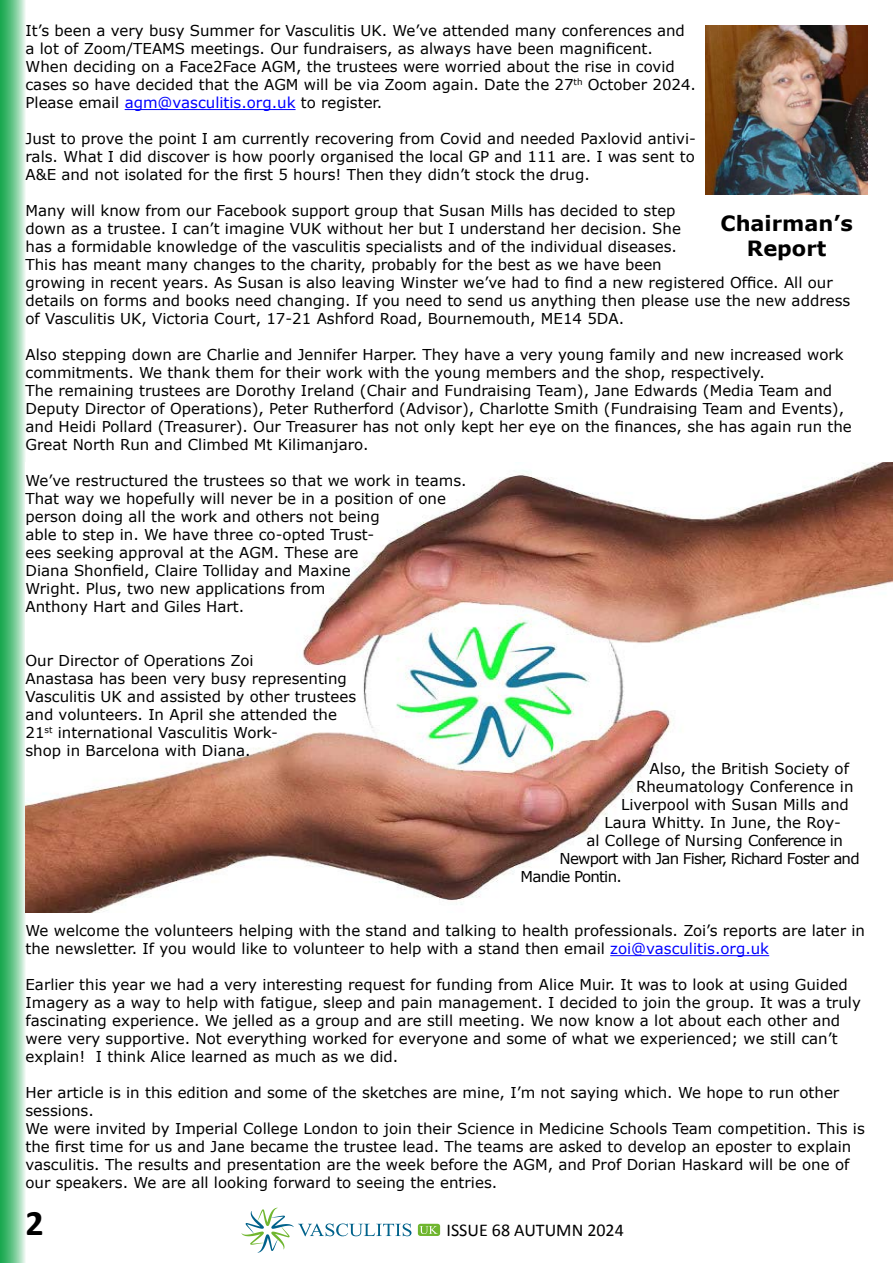
<style>
.page{position:relative;width:893px;height:1263px;background:#fff}
.page>*{position:absolute;margin:0;border:0;box-sizing:border-box;transform-origin:0 0}
.t1{font:700 36px "Calibri";color:#000}
.t2{font:700 21px/25.2px "Verdana";color:#000;text-align:center}
.t3{font:18px "Calibri";color:#000}
.t4{font:15px/18px "Verdana";color:#000}
.t5{font:15px "Verdana";letter-spacing:-.05em;color:#000}
.s1{color:#00f}
</style>
<div class="page">
<svg style="left:0;top:0;width:26px;height:1263px;background:#6fc890"></svg>
<img style="left:26px;top:462px;width:867px;height:451px">
<img style="left:706px;top:26px;width:161px;height:168px">
<hr style="left:125px;top:109px;width:171px;height:1px;background:#00f">
<hr style="left:610px;top:955px;width:159px;height:1px;background:#00f">
<div style="left:418px;top:1224px;width:22px;height:12px;background:#70b62f;border-radius:3px"></div>
<svg style="left:241px;top:1208px;width:170px;height:44px"></svg>
<svg style="left:420px;top:1226px;width:18px;height:8px"></svg>
<p class="t4" style="left:26px;top:22px;width:672px">It’s been a very busy Summer for Vasculitis UK. We’ve attended many conferences and a lot of Zoom/TEAMS meetings. Our fundraisers, as always have been magnificent.<br>When deciding on a Face2Face AGM, the trustees were worried about the rise in covid cases so have decided that the AGM will be via Zoom again. Date the 27<sup>th</sup> October 2024.<br>Please email <span class="s1">agm@vasculitis.org.uk</span> to register.</p>
<p class="t4" style="left:26px;top:130px;width:672px;text-align:justify">Just to prove the point I am currently recovering from Covid and needed Paxlovid antivi&shy;rals. What I did discover is how poorly organised the local GP and 111 are. I was sent to A&amp;E and not isolated for the first 5 hours! Then they didn’t stock the drug.</p>
<p class="t4" style="left:26px;top:202px;width:826px">Many will know from our Facebook support group that Susan Mills has decided to step<br>down as a trustee. I can’t imagine VUK without her but I understand her decision. She<br>has a formidable knowledge of the vasculitis specialists and of the individual diseases.<br>This has meant many changes to the charity, probably for the best as we have been<br>growing in recent years. As Susan is also leaving Winster we’ve had to find a new registered Office. All our details on forms and books need changing. If you need to send us anything then please use the new address of Vasculitis UK, Victoria Court, 17-21 Ashford Road, Bournemouth, ME14 5DA.</p>
<p class="t4" style="left:26px;top:346px;width:828px">Also stepping down are Charlie and Jennifer Harper. They have a very young family and new increased work commitments. We thank them for their work with the young members and the shop, respectively.<br>The remaining trustees are Dorothy Ireland (Chair and Fundraising Team), Jane Edwards (Media Team and Deputy Director of Operations), Peter Rutherford (Advisor), Charlotte Smith (Fundraising Team and Events), and Heidi Pollard (Treasurer). Our Treasurer has not only kept her eye on the finances, she has again run the Great North Run and Climbed Mt Kilimanjaro.</p>
<p class="t4" style="left:26px;top:472px;width:443px">We’ve restructured the trustees so that we work in teams.<br>That way we hopefully will never be in a position of one person doing all the work and others not being<br>able to step in. We have three co-opted Trust-<br>ees seeking approval at the AGM. These are<br>Diana Shonfield, Claire Tolliday and Maxine<br>Wright. Plus, two new applications from<br>Anthony Hart and Giles Hart.</p>
<p class="t4" style="left:26px;top:652px;width:332px">Our Director of Operations Zoi<br>Anastasa has been very busy representing Vasculitis UK and assisted by other trustees and volunteers. In April she attended the 21<sup>st</sup> international Vasculitis Work-<br>shop in Barcelona with Diana.</p>
<p class="t4" style="left:650px;top:760px;width:201px">Also, the British Society of</p>
<p class="t4" style="left:636px;top:778px;width:219px">Rheumatology Conference in</p>
<p class="t4" style="left:621px;top:796px;width:229px">Liverpool with Susan Mills and</p>
<p class="t4" style="left:605px;top:814px;width:238px">Laura Whitty. In June, the Roy-</p>
<p class="t4" style="left:587px;top:832px;width:258px">al College of Nursing Conference in</p>
<p class="t5" style="left:560px;top:849px;width:302px">Newport with Jan Fisher, Richard Foster and</p>
<p class="t5" style="left:521px;top:867px;width:103px">Mandie Pontin.</p>
<h2 class="t2" style="left:720px;top:211px;width:134px">Chairman’s<br>Report</h2>
<p class="t4" style="left:26px;top:922px;width:841px">We welcome the volunteers helping with the stand and talking to health professionals. Zoi’s reports are later in the newsletter. If you would like to volunteer to help with a stand then email <span class="s1">zoi@vasculitis.org.uk</span></p>
<p class="t4" style="left:26px;top:976px;width:837px">Earlier this year we had a very interesting request for funding from Alice Muir. It was to look at using Guided Imagery as a way to help with fatigue, sleep and pain management. I decided to join the group. It was a truly fascinating experience. We jelled as a group and are still meeting. We now know a lot about each other and were very supportive. Not everything worked for everyone and some of what we experienced; we still can’t explain! I think Alice learned as much as we did.</p>
<p class="t4" style="left:26px;top:1084px;width:841px">Her article is in this edition and some of the sketches are mine, I’m not saying which. We hope to run other sessions.<br>We were invited by Imperial College London to join their Science in Medicine Schools Team competition. This is the first time for us and Jane became the trustee lead. The teams are asked to develop an eposter to explain vasculitis. The results and presentation are the week before the AGM, and Prof Dorian Haskard will be one of our speakers. We are all looking forward to seeing the entries.</p>
<p class="t3" style="left:446px;top:1219px;width:179px">ISSUE 68 AUTUMN 2024</p>
<h1 class="t1" style="left:26px;top:1200px;width:20px">2</h1>
</div>
